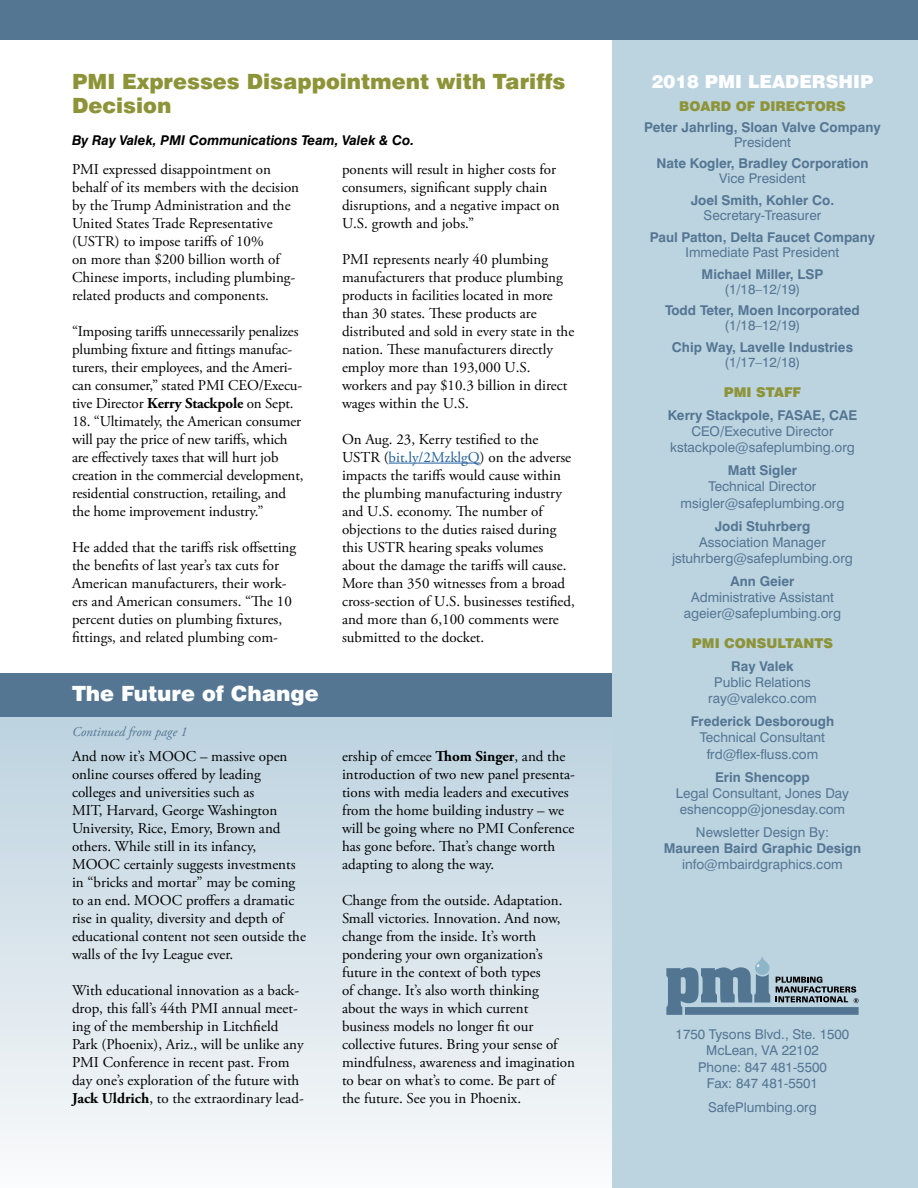
<style>
.page{position:relative;width:918px;height:1188px;background:#fff}
.page>*{position:absolute;margin:0;border:0;box-sizing:border-box;transform-origin:0 0}
.home_headline{font:900 21px/24px "Swiss 721 BT";color:#8d9438}
.Inside_blue_block_he{font:900 21px "Swiss 721 BT";color:#fff}
.issue_text{font:900 18px "Swiss 721 BT";color:#fff}
.body{font:15px/18px "Adobe Garamond Pro";color:#000}
.issue_text-2{font:13.5px/16.2px "Swiss 721 BT";color:#547693;text-align:center}
.issue_text-3{font:700 13.5px/15px "Swiss 721 BT";color:#547693;text-align:center}
.Schedule_dates{font:13.5px/16.5px "Swiss 721 BT";color:#547693;text-align:center}
.byline{font:italic 700 13.5px "Swiss 721 BT";color:#000}
.issue_text-4{font:900 13.5px "Swiss 721 BT";color:#8d9438}
.t1{font:italic 13.5px "Adobe Garamond Pro";color:#547693}
.s1{color:#215e9e}
.s2{font-weight:700}
.s3{font-weight:400}
</style>
<div class="page">
<div style="left:0;top:0;width:918px;height:40px;background:#547693"></div>
<div style="left:0;top:716px;width:612px;height:472px;background:linear-gradient(to bottom,#bcd2df,#f9fafb)"></div>
<div style="left:0;top:674px;width:612px;height:43px;background:#547693"></div>
<div style="left:612px;top:40px;width:306px;height:1148px;background:#bcd3e0"></div>
<svg style="left:755px;top:956px;width:15px;height:19px"></svg>
<div style="left:685px;top:1007px;width:174px;height:8px;background:#527692"></div>
<svg style="left:666px;top:964px;width:104px;height:51px"></svg>
<svg style="left:776px;top:977px;width:83px;height:26px"></svg>
<hr style="left:389px;top:463px;width:91px;height:1px;background:#215e9e">
<p class="home_headline" style="left:72px;top:69px;width:495px">PMI Expresses Disappointment with Tariffs<br>Decision</p>
<p class="byline" style="left:72px;top:132px;width:344px">By Ray Valek, PMI Communications Team, Valek &amp; Co.</p>
<p class="body" style="left:342px;top:160px;width:219px">ponents will result in higher costs for consumers, significant supply chain disruptions, and a negative impact on U.S. growth and jobs.”</p>
<p class="body" style="left:342px;top:250px;width:234px">PMI represents nearly 40 plumbing manufacturers that produce plumbing products in facilities located in more than 30 states. These products are distributed and sold in every state in the nation. These manufacturers directly employ more than 193,000 U.S. workers and pay $10.3 billion in direct wages within the U.S.</p>
<p class="body" style="left:342px;top:430px;width:234px">On Aug. 23, Kerry testified to the USTR (<span class="s1">bit.ly/2MzklgQ</span>) on the adverse impacts the tariffs would cause within the plumbing manufacturing industry and U.S. economy. The number of objections to the duties raised during this USTR hearing speaks volumes about the damage the tariffs will cause.<br>More than 350 witnesses from a broad cross-section of U.S. businesses testified, and more than 6,100 comments were submitted to the docket.</p>
<p class="body" style="left:72px;top:160px;width:229px">PMI expressed disappointment on behalf of its members with the decision by the Trump Administration and the United States Trade Representative (USTR) to impose tariffs of 10%<br>on more than $200 billion worth of Chinese imports, including plumbing&shy;related products and components.</p>
<p class="body" style="left:72px;top:322px;width:232px">“Imposing tariffs unnecessarily penalizes plumbing fixture and fittings manufac&shy;turers, their employees, and the Ameri&shy;can consumer,” stated PMI CEO/Execu&shy;tive Director <span class="s2">Kerry Stackpole</span> on Sept.</p>
<p class="body" style="left:72px;top:412px;width:233px">18. “Ultimately, the American consumer will pay the price of new tariffs, which are effectively taxes that will hurt job creation in the commercial development, residential construction, retailing, and the home improvement industry.”</p>
<p class="body" style="left:72px;top:538px;width:226px">He added that the tariffs risk offsetting the benefits of last year’s tax cuts for American manufacturers, their work&shy;ers and American consumers. “The 10 percent duties on plumbing fixtures, fittings, and related plumbing com-</p>
<p class="Inside_blue_block_he" style="left:72px;top:681px;width:248px">The Future of Change</p>
<p class="t1" style="left:72px;top:723px;width:117px">Continued from page 1</p>
<p class="body" style="left:72px;top:748px;width:235px">And now it’s MOOC – massive open online courses offered by leading colleges and universities such as<br>MIT, Harvard, George Washington University, Rice, Emory, Brown and others. While still in its infancy, MOOC certainly suggests investments in “bricks and mortar” may be coming to an end. MOOC proffers a dramatic rise in quality, diversity and depth of educational content not seen outside the walls of the Ivy League ever.</p>
<p class="body" style="left:72px;top:982px;width:233px">With educational innovation as a back&shy;drop, this fall’s 44th PMI annual meet&shy;ing of the membership in Litchfield Park (Phoenix), Ariz., will be unlike any PMI Conference in recent past. From day one’s exploration of the future with <span class="s2">Jack Uldrich</span>, to the extraordinary lead-</p>
<p class="body" style="left:342px;top:748px;width:235px">ership of emcee <span class="s2">Thom Singer</span>, and the introduction of two new panel presenta&shy;tions with media leaders and executives from the home building industry – we will be going where no PMI Conference has gone before. That’s change worth adapting to along the way.</p>
<p class="body" style="left:342px;top:892px;width:235px">Change from the outside. Adaptation.<br>Small victories. Innovation. And now, change from the inside. It’s worth pondering your own organization’s future in the context of both types<br>of change. It’s also worth thinking about the ways in which current business models no longer fit our collective futures. Bring your sense of mindfulness, awareness and imagination to bear on what’s to come. Be part of the future. See you in Phoenix.</p>
<p class="issue_text" style="left:652px;top:70px;width:223px">2018 PMI LEADERSHIP</p>
<p class="issue_text-4" style="left:679px;top:98px;width:168px">BOARD OF DIRECTORS</p>
<p class="issue_text-3" style="left:644px;top:119px;width:238px">Peter Jahrling, Sloan Valve Company<br><span class="s3">President</span></p>
<p class="issue_text-3" style="left:656px;top:156px;width:214px">Nate Kogler, Bradley Corporation<br><span class="s3">Vice President</span></p>
<p class="issue_text-3" style="left:691px;top:193px;width:145px">Joel Smith, Kohler Co.<br><span class="s3">Secretary-Treasurer</span></p>
<p class="issue_text-3" style="left:650px;top:230px;width:227px">Paul Patton, Delta Faucet Company<br><span class="s3">Immediate Past President</span></p>
<p class="issue_text-3" style="left:702px;top:266px;width:123px">Michael Miller, LSP <span class="s3">(1/18–12/19)</span></p>
<p class="issue_text-3" style="left:665px;top:303px;width:196px">Todd Teter, Moen Incorporated <span class="s3">(1/18–12/19)</span></p>
<p class="issue_text-3" style="left:672px;top:340px;width:183px">Chip Way, Lavelle Industries <span class="s3">(1/17–12/18)</span></p>
<p class="issue_text-4" style="left:724px;top:384px;width:79px">PMI STAFF</p>
<p class="issue_text-2" style="left:668px;top:407px;width:191px"><span class="s2">Kerry Stackpole, FASAE, CAE<br></span>CEO<span class="s2">/</span>Executive Director kstackpole@safeplumbing.org</p>
<p class="issue_text-2" style="left:681px;top:462px;width:165px"><span class="s2">Matt Sigler<br></span>Technical Director msigler@safeplumbing.org</p>
<p class="issue_text-2" style="left:672px;top:518px;width:182px"><span class="s2">Jodi Stuhrberg<br></span>Association Manager jstuhrberg@safeplumbing.org</p>
<p class="issue_text-2" style="left:684px;top:573px;width:159px"><span class="s2">Ann Geier<br></span>Administrative Assistant ageier@safeplumbing.org</p>
<p class="issue_text-4" style="left:692px;top:635px;width:143px">PMI CONSULTANTS</p>
<p class="issue_text-2" style="left:708px;top:658px;width:110px"><span class="s2">Ray Valek<br></span>Public Relations ray@valekco.com</p>
<p class="issue_text-2" style="left:691px;top:713px;width:145px"><span class="s2">Frederick Desborough<br></span>Technical Consultant frd@flex-fluss.com</p>
<p class="issue_text-2" style="left:676px;top:769px;width:175px"><span class="s2">Erin Shencopp<br></span>Legal Consultant, Jones Day eshencopp@jonesday.com</p>
<p class="issue_text-2" style="left:664px;top:824px;width:199px">Newsletter Design By:<br><span class="s2">Maureen Baird Graphic Design </span>info@mbairdgraphics.com</p>
<p class="Schedule_dates" style="left:676px;top:1026px;width:175px">1750 Tysons Blvd., Ste. 1500<br>McLean, VA 22102<br>Phone: 847 481-5500<br>Fax: 847 481-5501</p>
<p class="Schedule_dates" style="left:708px;top:1099px;width:110px">SafePlumbing.org</p>
</div>
